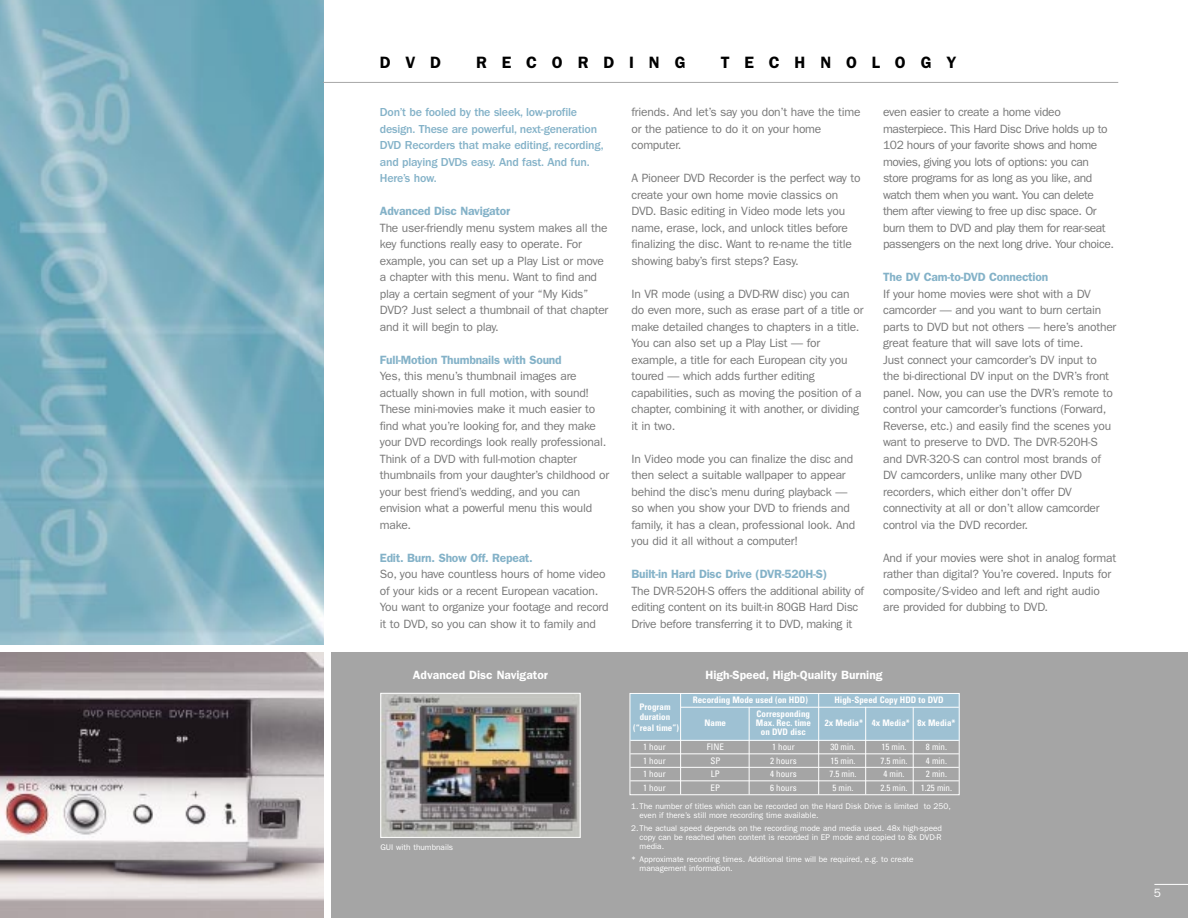
<style>
.page{position:relative;width:1188px;height:918px;background:#fff}
.page>*{position:absolute;margin:0;border:0;box-sizing:border-box;transform-origin:0 0}
.t1{font:600 16.5px "Franklin Gothic";letter-spacing:.9em;color:#000}
.t2{font:12px/16.5px "Franklin Gothic";letter-spacing:-.02em;color:#777}
.t3{font:500 12px/16.5px "Franklin Gothic";letter-spacing:-.02em;color:#84b2c8}
.t4{font:600 12px "Franklin Gothic";letter-spacing:-.02em;color:#84b2c8}
.t5{font:600 12px "Franklin Gothic";color:#fff}
.t6{font:12px "Franklin Gothic";color:#fff}
.t7{font:700 condensed 9px "Univers";color:#fff}
.t8{font:condensed 9px "Univers";color:#fff}
.t9{font:8.25px/9px "Franklin Gothic";color:#fff}
</style>
<div class="page">
<img style="left:0;top:653px;width:323px;height:265px">
<div style="left:332px;top:653px;width:856px;height:265px;background:#a5a5a5"></div>
<img style="left:0;top:0;width:323px;height:644px">
<div style="left:630px;top:693px;width:330px;height:47px;background:#9ec1d3"></div>
<hr style="left:680px;top:693px;width:1px;height:101px;background:#fff">
<hr style="left:749px;top:707px;width:1px;height:87px;background:#fff">
<hr style="left:865px;top:707px;width:1px;height:87px;background:#fff">
<hr style="left:913px;top:707px;width:1px;height:87px;background:#fff">
<hr style="left:818px;top:693px;width:1px;height:101px;background:#fff">
<img style="left:383px;top:695px;width:195px;height:141px">
<div style="left:381px;top:693px;width:199px;height:145px;border:1px solid #fff"></div>
<hr style="left:681px;top:707px;width:278px;height:1px;background:#fff">
<hr style="left:630px;top:740px;width:329px;height:1px;background:#fff">
<hr style="left:630px;top:754px;width:329px;height:1px;background:#fff">
<hr style="left:630px;top:767px;width:329px;height:1px;background:#fff">
<hr style="left:630px;top:781px;width:329px;height:1px;background:#fff">
<div style="left:630px;top:693px;width:330px;height:102px;border:1px solid #fff"></div>
<hr style="left:323px;top:82px;width:795px;height:1px;background:#a8a8a8">
<hr style="left:1154px;top:884px;width:34px;height:1px;background:#fff">
<h1 class="t1" style="left:380px;top:57px;width:63px">DVD</h1>
<h1 class="t1" style="left:476px;top:57px;width:211px">RECORDING</h1>
<h1 class="t1" style="left:721px;top:57px;width:237px">TECHNOLOGY</h1>
<p class="t3" style="left:380px;top:105px;width:225px">Don’t be fooled by the sleek, low-profile design. These are powerful, next-generation DVD Recorders that make editing, recording, and playing DVDs easy. And fast. And fun.<br>Here’s how.</p>
<p class="t4" style="left:380px;top:207px;width:132px">Advanced Disc Navigator</p>
<p class="t2" style="left:380px;top:220px;width:230px">The user-friendly menu system makes all the key functions really easy to operate. For example, you can set up a Play List or move a chapter with this menu. Want to find and play a certain segment of your “My Kids” DVD? Just select a thumbnail of that chapter and it will begin to play.</p>
<p class="t4" style="left:380px;top:355px;width:183px">Full-Motion Thumbnails with Sound</p>
<p class="t2" style="left:380px;top:369px;width:231px">Yes, this menu’s thumbnail images are actually shown in full motion, with sound!<br>These mini-movies make it much easier to find what you’re looking for, and they make your DVD recordings look really professional.<br>Think of a DVD with full-motion chapter thumbnails from your daughter’s childhood or your best friend’s wedding, and you can envision what a powerful menu this would make.</p>
<p class="t4" style="left:380px;top:553px;width:154px">Edit. Burn. Show Off. Repeat.</p>
<p class="t2" style="left:380px;top:567px;width:230px">So, you have countless hours of home video of your kids or a recent European vacation.<br>You want to organize your footage and record it to DVD, so you can show it to family and</p>
<p class="t2" style="left:632px;top:105px;width:230px">friends. And let’s say you don’t have the time or the patience to do it on your home computer.</p>
<p class="t2" style="left:632px;top:171px;width:231px">A Pioneer DVD Recorder is the perfect way to create your own home movie classics on DVD. Basic editing in Video mode lets you name, erase, lock, and unlock titles before finalizing the disc. Want to re-name the title showing baby’s first steps? Easy.</p>
<p class="t2" style="left:632px;top:286px;width:234px">In VR mode (using a DVD-RW disc) you can do even more, such as erase part of a title or make detailed changes to chapters in a title.<br>You can also set up a Play List — for example, a title for each European city you toured — which adds further editing capabilities, such as moving the position of a chapter, combining it with another, or dividing it in two.</p>
<p class="t2" style="left:632px;top:451px;width:225px">In Video mode you can finalize the disc and then select a suitable wallpaper to appear behind the disc’s menu during playback — so when you show your DVD to friends and family, it has a clean, professional look. And you did it all without a computer!</p>
<p class="t4" style="left:632px;top:570px;width:197px">Built-in Hard Disc Drive (DVR-520H-S)</p>
<p class="t2" style="left:632px;top:583px;width:234px">The DVR-520H-S offers the additional ability of editing content on its built-in 80GB Hard Disc<br>Drive before transferring it to DVD, making it</p>
<p class="t2" style="left:883px;top:105px;width:232px">even easier to create a home video masterpiece. This Hard Disc Drive holds up to 102 hours of your favorite shows and home movies, giving you lots of options: you can store programs for as long as you like, and watch them when you want. You can delete them after viewing to free up disc space. Or burn them to DVD and play them for rear-seat passengers on the next long drive. Your choice.</p>
<p class="t4" style="left:883px;top:273px;width:167px">The DV Cam-to-DVD Connection</p>
<p class="t2" style="left:883px;top:286px;width:235px">If your home movies were shot with a DV camcorder — and you want to burn certain parts to DVD but not others — here’s another great feature that will save lots of time.<br>Just connect your camcorder’s DV input to<br>the bi-directional DV input on the DVR’s front panel. Now, you can use the DVR’s remote to control your camcorder’s functions (Forward, Reverse, etc.) and easily find the scenes you want to preserve to DVD. The DVR-520H-S and DVR-320-S can control most brands of DV camcorders, unlike many other DVD recorders, which either don’t offer DV connectivity at all or don’t allow camcorder control via the DVD recorder.</p>
<p class="t2" style="left:883px;top:550px;width:235px">And if your movies were shot in analog format rather than digital? You’re covered. Inputs for composite/S-video and left and right audio are provided for dubbing to DVD.</p>
<p class="t5" style="left:413px;top:671px;width:137px">Advanced Disc Navigator</p>
<p class="t5" style="left:705px;top:671px;width:179px">High-Speed, High-Quality Burning</p>
<p class="t9" style="left:381px;top:843px;width:74px">GUI with thumbnails</p>
<p class="t7" style="left:640px;top:703px;width:32px">Program</p>
<p class="t7" style="left:640px;top:714px;width:32px">duration</p>
<p class="t7" style="left:633px;top:724px;width:47px">(“real time”)</p>
<p class="t7" style="left:693px;top:696px;width:117px">Recording Mode used (on HDD)</p>
<p class="t7" style="left:834px;top:696px;width:111px">High-Speed Copy HDD to DVD</p>
<p class="t7" style="left:757px;top:711px;width:55px">Corresponding</p>
<p class="t7" style="left:705px;top:720px;width:23px">Name</p>
<p class="t7" style="left:756px;top:720px;width:56px">Max. Rec. time</p>
<p class="t7" style="left:825px;top:720px;width:132px">2x Media* 4x Media* 8x Media*</p>
<p class="t7" style="left:761px;top:729px;width:46px">on DVD disc</p>
<p class="t8" style="left:643px;top:744px;width:24px">1 hour</p>
<p class="t8" style="left:707px;top:744px;width:18px">FINE</p>
<p class="t8" style="left:772px;top:744px;width:24px">1 hour</p>
<p class="t8" style="left:830px;top:744px;width:27px">30 min.</p>
<p class="t8" style="left:881px;top:744px;width:27px">15 min.</p>
<p class="t8" style="left:926px;top:744px;width:23px">8 min.</p>
<p class="t8" style="left:643px;top:757px;width:24px">1 hour</p>
<p class="t8" style="left:710px;top:757px;width:12px">SP</p>
<p class="t8" style="left:770px;top:757px;width:28px">2 hours</p>
<p class="t8" style="left:830px;top:757px;width:27px">15 min.</p>
<p class="t8" style="left:880px;top:757px;width:29px">7.5 min.</p>
<p class="t8" style="left:926px;top:757px;width:23px">4 min.</p>
<p class="t8" style="left:643px;top:771px;width:24px">1 hour</p>
<p class="t8" style="left:711px;top:771px;width:10px">LP</p>
<p class="t8" style="left:770px;top:771px;width:28px">4 hours</p>
<p class="t8" style="left:829px;top:771px;width:29px">7.5 min.</p>
<p class="t8" style="left:883px;top:771px;width:23px">4 min.</p>
<p class="t8" style="left:926px;top:771px;width:23px">2 min.</p>
<p class="t8" style="left:643px;top:784px;width:24px">1 hour</p>
<p class="t8" style="left:711px;top:784px;width:11px">EP</p>
<p class="t8" style="left:770px;top:784px;width:28px">6 hours</p>
<p class="t8" style="left:832px;top:784px;width:23px">5 min.</p>
<p class="t8" style="left:880px;top:784px;width:29px">2.5 min.</p>
<p class="t8" style="left:921px;top:784px;width:33px">1.25 min.</p>
<p class="t9" style="left:640px;top:802px;width:313px;text-indent:-9px">1.The number of titles which can be recorded on the Hard Disk Drive is limited to 250, even if there’s still more recording time available.</p>
<p class="t9" style="left:640px;top:824px;width:304px;text-align:justify;text-indent:-9px">2.The actual speed depends on the recording mode and media used. 48x high-speed copy can be reached when content is recorded in EP mode and copied to 8x DVD-R media.</p>
<p class="t9" style="left:640px;top:856px;width:275px;text-indent:-9px">* Approximate recording times. Additional time will be required, e.g. to create management information.</p>
<p class="t6" style="left:1154px;top:889px;width:9px">5</p>
</div>
